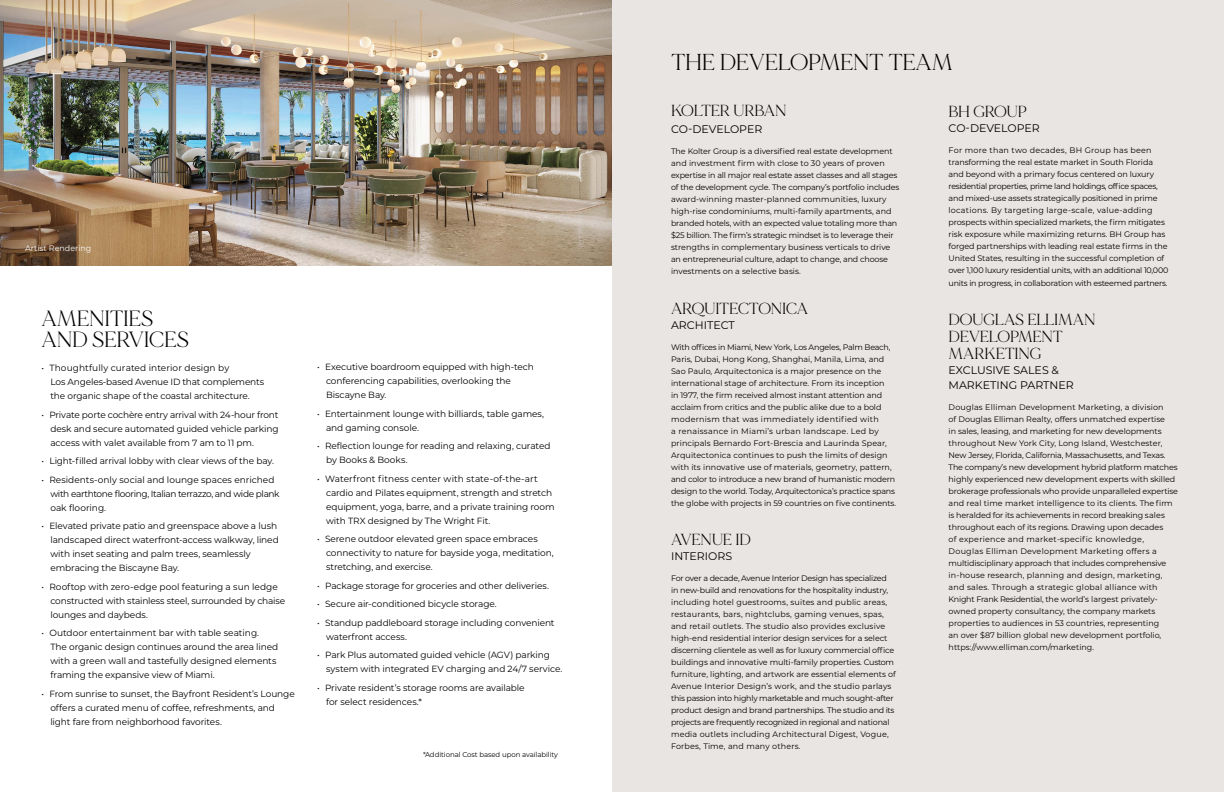
<style>
.page{position:relative;width:1224px;height:792px;background:#fff}
.page>*{position:absolute;margin:0;border:0;box-sizing:border-box;transform-origin:0 0}
.t1{font:23px "MADE Mirage";letter-spacing:-.02em;color:#000}
.t2{font:22px/21px "MADE Mirage";letter-spacing:-.02em;color:#000}
.t3{font:16px/17px "MADE Mirage";letter-spacing:-.015em;color:#000}
.t4{font:11px/15px "Montserrat";color:#000}
.t5{font:9px/14px "Montserrat";letter-spacing:-.01em;color:#000}
.t6{font:8px/12px "Montserrat";letter-spacing:-.01em;color:#000}
.t7{font:8px "Montserrat";letter-spacing:-.03em;color:#000}
.t8{font:8px "Montserrat";color:#fff}
.t9{font:7px "Montserrat";letter-spacing:-.01em;color:#000}
</style>
<div class="page">
<div style="left:612px;top:0;width:612px;height:792px;background:#e9e5e3"></div>
<img style="left:0;top:0;width:612px;height:266px">
<p class="t8" style="left:25px;top:243px;width:68px">Artist Rendering</p>
<h2 class="t2" style="left:41px;top:308px;width:149px">AMENITIES<br>AND SERVICES</h2>
<p class="t5" style="left:50px;top:361px;width:215px;text-indent:-9px">• Thoughtfully curated interior design by<br>Los Angeles-based Avenue ID that complements the organic shape of the coastal architecture.</p>
<p class="t5" style="left:50px;top:407px;width:230px;text-align:justify;text-indent:-9px">• Private porte cochère entry arrival with 24-hour front desk and secure automated guided vehicle parking access with valet available from 7 am to 11 pm.</p>
<p class="t5" style="left:41px;top:454px;width:234px">• Light-filled arrival lobby with clear views of the bay.</p>
<p class="t5" style="left:50px;top:472px;width:231px;text-indent:-9px">• Residents-only social and lounge spaces enriched with earthtone flooring, Italian terrazzo, and wide plank oak flooring.</p>
<p class="t5" style="left:50px;top:519px;width:230px;text-indent:-9px">• Elevated private patio and greenspace above a lush landscaped direct waterfront-access walkway, lined with inset seating and palm trees, seamlessly embracing the Biscayne Bay.</p>
<p class="t5" style="left:50px;top:579px;width:236px;text-indent:-9px">• Rooftop with zero-edge pool featuring a sun ledge constructed with stainless steel, surrounded by chaise lounges and daybeds.</p>
<p class="t5" style="left:50px;top:626px;width:230px;text-indent:-9px">• Outdoor entertainment bar with table seating.<br>The organic design continues around the area lined with a green wall and tastefully designed elements framing the expansive view of Miami.</p>
<p class="t5" style="left:50px;top:686px;width:246px;text-indent:-9px">• From sunrise to sunset, the Bayfront Resident’s Lounge offers a curated menu of coffee, refreshments, and light fare from neighborhood favorites.</p>
<p class="t5" style="left:326px;top:360px;width:210px;text-indent:-9px">• Executive boardroom equipped with high-tech conferencing capabilities, overlooking the<br>Biscayne Bay.</p>
<p class="t5" style="left:326px;top:406px;width:220px;text-indent:-9px">• Entertainment lounge with billiards, table games, and gaming console.</p>
<p class="t5" style="left:326px;top:439px;width:226px;text-indent:-9px">• Reflection lounge for reading and relaxing, curated by Books &amp; Books.</p>
<p class="t5" style="left:326px;top:471px;width:230px;text-indent:-9px">• Waterfront fitness center with state-of-the-art cardio and Pilates equipment, strength and stretch equipment, yoga, barre, and a private training room with TRX designed by The Wright Fit.</p>
<p class="t5" style="left:326px;top:532px;width:229px;text-indent:-9px">• Serene outdoor elevated green space embraces connectivity to nature for bayside yoga, meditation, stretching, and exercise.</p>
<p class="t5" style="left:317px;top:578px;width:233px">• Package storage for groceries and other deliveries.</p>
<p class="t5" style="left:317px;top:597px;width:181px">• Secure air-conditioned bicycle storage.</p>
<p class="t5" style="left:326px;top:615px;width:230px;text-indent:-9px">• Standup paddleboard storage including convenient waterfront access.</p>
<p class="t5" style="left:326px;top:648px;width:238px;text-indent:-9px">• Park Plus automated guided vehicle (AGV) parking system with integrated EV charging and 24/7 service.</p>
<p class="t5" style="left:326px;top:680px;width:200px;text-indent:-9px">• Private resident’s storage rooms are available for select residences.*</p>
<p class="t9" style="left:423px;top:750px;width:136px">*Additional Cost based upon availability</p>
<h1 class="t1" style="left:671px;top:48px;width:284px">THE DEVELOPMENT TEAM</h1>
<h3 class="t3" style="left:671px;top:103px;width:117px">KOLTER URBAN</h3>
<h3 class="t4" style="left:671px;top:122px;width:93px">CO-DEVELOPER</h3>
<p class="t6" style="left:671px;top:145px;width:230px">The Kolter Group is a diversified real estate development and investment firm with close to 30 years of proven expertise in all major real estate asset classes and all stages of the development cycle. The company’s portfolio includes award-winning master-planned communities, luxury high-rise condominiums, multi-family apartments, and branded hotels, with an expected value totaling more than $25 billion. The firm’s strategic mindset is to leverage their strengths in complementary business verticals to drive an entrepreneurial culture, adapt to change, and choose investments on a selective basis.</p>
<h3 class="t3" style="left:671px;top:300px;width:139px">ARQUITECTONICA</h3>
<h3 class="t4" style="left:671px;top:317px;width:65px">ARCHITECT</h3>
<p class="t6" style="left:671px;top:341px;width:227px">With offices in Miami, New York, Los Angeles, Palm Beach, Paris, Dubai, Hong Kong, Shanghai, Manila, Lima, and Sao Paulo, Arquitectonica is a major presence on the international stage of architecture. From its inception<br>in 1977, the firm received almost instant attention and acclaim from critics and the public alike due to a bold modernism that was immediately identified with<br>a renaissance in Miami’s urban landscape. Led by principals Bernardo Fort-Brescia and Laurinda Spear, Arquitectonica continues to push the limits of design with its innovative use of materials, geometry, pattern, and color to introduce a new brand of humanistic modern design to the world. Today, Arquitectonica’s practice spans the globe with projects in 59 countries on five continents.</p>
<h3 class="t3" style="left:671px;top:532px;width:81px">AVENUE ID</h3>
<h3 class="t4" style="left:671px;top:549px;width:63px">INTERIORS</h3>
<p class="t6" style="left:671px;top:572px;width:226px">For over a decade, Avenue Interior Design has specialized in new-build and renovations for the hospitality industry, including hotel guestrooms, suites and public areas, restaurants, bars, nightclubs, gaming venues, spas, and retail outlets. The studio also provides exclusive high-end residential interior design services for a select discerning clientele as well as for luxury commercial office buildings and innovative multi-family properties. Custom furniture, lighting, and artwork are essential elements of Avenue Interior Design’s work, and the studio parlays this passion into highly marketable and much sought-after product design and brand partnerships. The studio and its projects are frequently recognized in regional and national media outlets including Architectural Digest, Vogue, Forbes, Time, and many others.</p>
<h3 class="t3" style="left:949px;top:103px;width:80px">BH GROUP</h3>
<h3 class="t4" style="left:949px;top:120px;width:93px">CO-DEVELOPER</h3>
<p class="t6" style="left:949px;top:144px;width:221px">For more than two decades, BH Group has been transforming the real estate market in South Florida and beyond with a primary focus centered on luxury residential properties, prime land holdings, office spaces, and mixed-use assets strategically positioned in prime locations. By targeting large-scale, value-adding prospects within specialized markets, the firm mitigates risk exposure while maximizing returns. BH Group has forged partnerships with leading real estate firms in the United States, resulting in the successful completion of over 1,100 luxury residential units, with an additional 10,000</p>
<p class="t7" style="left:949px;top:277px;width:220px">units in progress, in collaboration with esteemed partners.</p>
<h3 class="t3" style="left:949px;top:311px;width:148px">DOUGLAS ELLIMAN<br>DEVELOPMENT<br>MARKETING</h3>
<h3 class="t4" style="left:949px;top:362px;width:127px">EXCLUSIVE SALES &amp;<br>MARKETING PARTNER</h3>
<p class="t6" style="left:949px;top:401px;width:231px">Douglas Elliman Development Marketing, a division<br>of Douglas Elliman Realty, offers unmatched expertise<br>in sales, leasing, and marketing for new developments throughout New York City, Long Island, Westchester, New Jersey, Florida, California, Massachusetts, and Texas.<br>The company’s new development hybrid platform matches highly experienced new development experts with skilled brokerage professionals who provide unparalleled expertise and real time market intelligence to its clients. The firm is heralded for its achievements in record breaking sales throughout each of its regions. Drawing upon decades<br>of experience and market-specific knowledge, Douglas Elliman Development Marketing offers a multidisciplinary approach that includes comprehensive in-house research, planning and design, marketing, and sales. Through a strategic global alliance with Knight Frank Residential, the world’s largest privately&shy;owned property consultancy, the company markets properties to audiences in 53 countries, representing<br>an over $87 billion global new development portfolio, https://www.elliman.com/marketing.</p>
</div>
